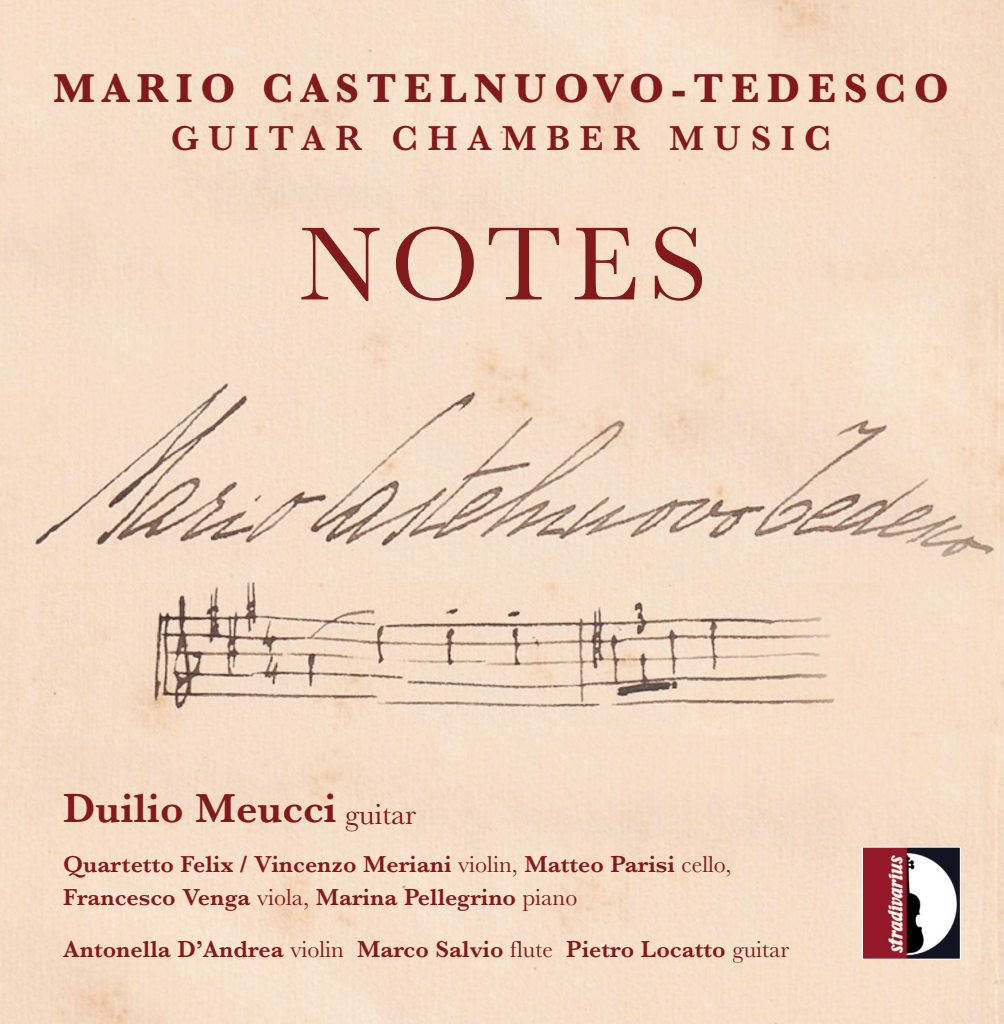
<style>
.page{position:relative;width:1004px;height:1024px;background:#fff}
.page>*{position:absolute;margin:0;border:0;box-sizing:border-box;transform-origin:0 0}
.t1{font:108px "Baskerville";letter-spacing:.09em;color:#82191d}
.t2{font:700 42px "Baskerville";letter-spacing:.18em;color:#82191d}
.t3{font:600 42px "Baskerville";color:#82191d}
.t4{font:600 36px "Baskerville";letter-spacing:.27em;color:#82191d}
.t5{font:600 24px/33px "Baskerville";color:#82191d}
.s1{font-weight:700}
.s2{font-weight:400;font-size:30px}
.s3{font-weight:400}
</style>
<div class="page">
<img style="left:0;top:0;width:1003px;height:1023px">
<img style="left:863px;top:848px;width:95px;height:109px">
<div style="left:861px;top:846px;width:99px;height:113px;border:1px solid #fff"></div>
<p class="t2" style="left:53px;top:63px;width:896px">MARIO CASTELNUOVO-TEDESCO</p>
<p class="t4" style="left:171px;top:125px;width:661px">GUITAR CHAMBER MUSI<span class="s1">C</span></p>
<p class="t1" style="left:299px;top:199px;width:409px">NOTES</p>
<p class="t3" style="left:63px;top:793px;width:354px">Duilio Meucci <span class="s2">guitar</span></p>
<p class="t5" style="left:63px;top:849px;width:669px">Quartetto Felix / Vincenzo Meriani <span class="s3">violin,</span> Matteo Parisi <span class="s3">cello,<br></span>Francesco Venga <span class="s3">viola,</span> Marina Pellegrino <span class="s3">piano</span></p>
<p class="t5" style="left:63px;top:934px;width:727px">Antonella D’Andrea <span class="s3">violin</span> Marco Salvio <span class="s3">flute</span> Pietro Locatto <span class="s3">guitar</span></p>
</div>
